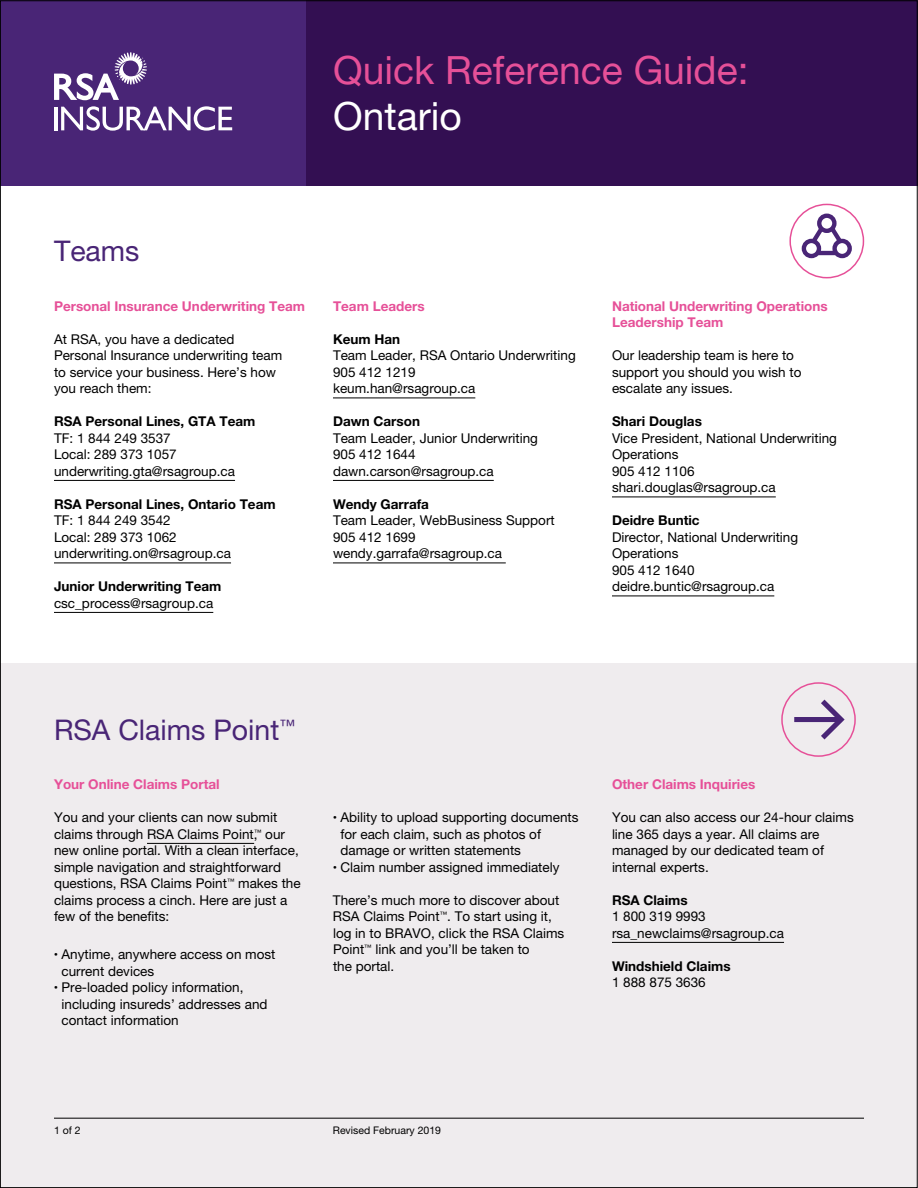
<style>
.page{position:relative;width:918px;height:1188px;background:#fff}
.page>*{position:absolute;margin:0;border:0;box-sizing:border-box;transform-origin:0 0}
.t1{font:39px/46.5px "Helvetica Neue LT Pro";color:#e65098}
.t2{font:28.5px "Helvetica Neue LT Pro";color:#492576}
.t3{font:13.5px/16.5px "Helvetica Neue LT Pro";color:#000}
.t4{font:700 13.5px "Helvetica Neue LT Pro";color:#000}
.t5{font:700 13.5px/16.5px "Helvetica Neue LT Pro";color:#e65098}
.t6{font:10.5px "Helvetica Neue LT Pro";color:#000}
.s1{color:#fff}
</style>
<div class="page">
<div style="left:0;top:0;width:918px;height:186px;background:#330f52"></div>
<div style="left:0;top:664px;width:918px;height:524px;background:#efecee"></div>
<div style="left:0;top:0;width:306px;height:186px;background:#492576"></div>
<hr style="left:54px;top:107px;width:3px;height:23px;background:#fff">
<svg style="left:61px;top:106px;width:171px;height:25px"></svg>
<svg style="left:54px;top:52px;width:93px;height:48px"></svg>
<hr style="left:54px;top:1118px;width:810px;height:1px;background:#000">
<div style="left:781px;top:682px;width:75px;height:75px;border:2px solid #e65098;border-radius:50%"></div>
<svg style="left:816px;top:694px;width:32px;height:51px"></svg>
<div style="left:794px;top:717px;width:47px;height:5px;background:#492576"></div>
<div style="left:789px;top:204px;width:75px;height:74px;border:2px solid #e65098;border-radius:50%"></div>
<div style="left:817px;top:214px;width:20px;height:19px;border:4px solid #492576;border-radius:50%"></div>
<div style="left:802px;top:239px;width:19px;height:19px;border:4px solid #492576;border-radius:50%"></div>
<div style="left:832px;top:239px;width:20px;height:19px;border:4px solid #492576;border-radius:50%"></div>
<hr style="left:817px;top:251px;width:19px;height:4px;background:#492576">
<svg style="left:807px;top:222px;width:39px;height:26px"></svg>
<hr style="left:54px;top:480px;width:181px;height:1px;background:#000">
<hr style="left:54px;top:563px;width:177px;height:1px;background:#000">
<hr style="left:54px;top:612px;width:159px;height:1px;background:#000">
<hr style="left:333px;top:398px;width:142px;height:1px;background:#000">
<hr style="left:333px;top:480px;width:161px;height:1px;background:#000">
<hr style="left:333px;top:563px;width:173px;height:1px;background:#000">
<hr style="left:612px;top:497px;width:164px;height:1px;background:#000">
<hr style="left:612px;top:596px;width:162px;height:1px;background:#000">
<hr style="left:147px;top:843px;width:107px;height:1px;background:#000">
<hr style="left:612px;top:942px;width:172px;height:1px;background:#000">
<p class="t1" style="left:333px;top:46px;width:417px">Quick Reference Guide:<br><span class="s1">Ontario</span></p>
<p class="t2" style="left:54px;top:234px;width:87px">Teams</p>
<p class="t5" style="left:54px;top:298px;width:253px">Personal Insurance Underwriting Team</p>
<p class="t3" style="left:54px;top:331px;width:230px">At RSA, you have a dedicated<br>Personal Insurance underwriting team to service your business. Here’s how you reach them:</p>
<p class="t4" style="left:54px;top:413px;width:203px">RSA Personal Lines, GTA Team</p>
<p class="t3" style="left:54px;top:430px;width:118px">TF: 1 844 249 3537</p>
<p class="t3" style="left:54px;top:446px;width:124px">Local: 289 373 1057</p>
<p class="t3" style="left:54px;top:463px;width:183px">underwriting.gta@rsagroup.ca</p>
<p class="t4" style="left:54px;top:496px;width:223px">RSA Personal Lines, Ontario Team</p>
<p class="t3" style="left:54px;top:512px;width:118px">TF: 1 844 249 3542</p>
<p class="t3" style="left:54px;top:529px;width:124px">Local: 289 373 1062</p>
<p class="t3" style="left:54px;top:545px;width:179px">underwriting.on@rsagroup.ca</p>
<p class="t4" style="left:54px;top:578px;width:169px">Junior Underwriting Team</p>
<p class="t3" style="left:54px;top:595px;width:161px">csc_process@rsagroup.ca</p>
<p class="t5" style="left:333px;top:298px;width:93px">Team Leaders</p>
<p class="t4" style="left:333px;top:331px;width:69px">Keum Han</p>
<p class="t3" style="left:333px;top:347px;width:244px">Team Leader, RSA Ontario Underwriting</p>
<p class="t3" style="left:333px;top:364px;width:84px">905 412 1219</p>
<p class="t3" style="left:333px;top:380px;width:144px">keum.han@rsagroup.ca</p>
<p class="t4" style="left:333px;top:413px;width:89px">Dawn Carson</p>
<p class="t3" style="left:333px;top:430px;width:207px">Team Leader, Junior Underwriting</p>
<p class="t3" style="left:333px;top:446px;width:84px">905 412 1644</p>
<p class="t3" style="left:333px;top:463px;width:162px">dawn.carson@rsagroup.ca</p>
<p class="t4" style="left:333px;top:496px;width:97px">Wendy Garrafa</p>
<p class="t3" style="left:333px;top:512px;width:223px">Team Leader, WebBusiness Support</p>
<p class="t3" style="left:333px;top:529px;width:84px">905 412 1699</p>
<p class="t3" style="left:333px;top:545px;width:171px">wendy.garrafa@rsagroup.ca</p>
<p class="t5" style="left:612px;top:298px;width:217px">National Underwriting Operations<br>Leadership Team</p>
<p class="t3" style="left:612px;top:347px;width:191px">Our leadership team is here to support you should you wish to escalate any issues.</p>
<p class="t4" style="left:612px;top:413px;width:91px">Shari Douglas</p>
<p class="t3" style="left:612px;top:430px;width:226px">Vice President, National Underwriting<br>Operations</p>
<p class="t3" style="left:612px;top:463px;width:84px">905 412 1106</p>
<p class="t3" style="left:612px;top:479px;width:165px">shari.douglas@rsagroup.ca</p>
<p class="t4" style="left:612px;top:512px;width:89px">Deidre Buntic</p>
<p class="t3" style="left:612px;top:529px;width:188px">Director, National Underwriting<br>Operations</p>
<p class="t3" style="left:612px;top:562px;width:84px">905 412 1640</p>
<p class="t3" style="left:612px;top:578px;width:164px">deidre.buntic@rsagroup.ca</p>
<p class="t2" style="left:54px;top:713px;width:243px">RSA Claims Point<sup>™</sup></p>
<p class="t5" style="left:54px;top:776px;width:167px">Your Online Claims Portal</p>
<p class="t3" style="left:54px;top:809px;width:248px">You and your clients can now submit claims through RSA Claims Point,<sup>™</sup> our new online portal. With a clean interface, simple navigation and straightforward questions, RSA Claims Point<sup>™</sup> makes the claims process a cinch. Here are just a few of the benefits:</p>
<p class="t3" style="left:62px;top:946px;width:216px;text-indent:-8px"><sup>•</sup> Anytime, anywhere access on most current devices</p>
<p class="t3" style="left:61px;top:979px;width:208px;text-indent:-7px"><sup>•</sup> Pre-loaded policy information, including insureds’ addresses and contact information</p>
<p class="t3" style="left:341px;top:809px;width:240px;text-indent:-8px"><sup>•</sup> Ability to upload supporting documents for each claim, such as photos of damage or written statements</p>
<p class="t3" style="left:333px;top:859px;width:228px"><sup>•</sup> Claim number assigned immediately</p>
<p class="t3" style="left:333px;top:892px;width:233px">There’s much more to discover about<br>RSA Claims Point<sup>™</sup>. To start using it, log in to BRAVO, click the RSA Claims<br>Point<sup>™</sup> link and you’ll be taken to<br>the portal.</p>
<p class="t5" style="left:612px;top:776px;width:145px">Other Claims Inquiries</p>
<p class="t3" style="left:612px;top:809px;width:243px">You can also access our 24-hour claims line 365 days a year. All claims are managed by our dedicated team of internal experts.</p>
<p class="t4" style="left:612px;top:892px;width:77px">RSA Claims</p>
<p class="t3" style="left:612px;top:908px;width:95px">1 800 319 9993</p>
<p class="t3" style="left:612px;top:925px;width:174px">rsa_newclaims@rsagroup.ca</p>
<p class="t4" style="left:612px;top:958px;width:120px">Windshield Claims</p>
<p class="t3" style="left:612px;top:974px;width:95px">1 888 875 3636</p>
<p class="t6" style="left:54px;top:1124px;width:28px">1 of 2</p>
<p class="t6" style="left:333px;top:1124px;width:110px">Revised February 2019</p>
</div>
